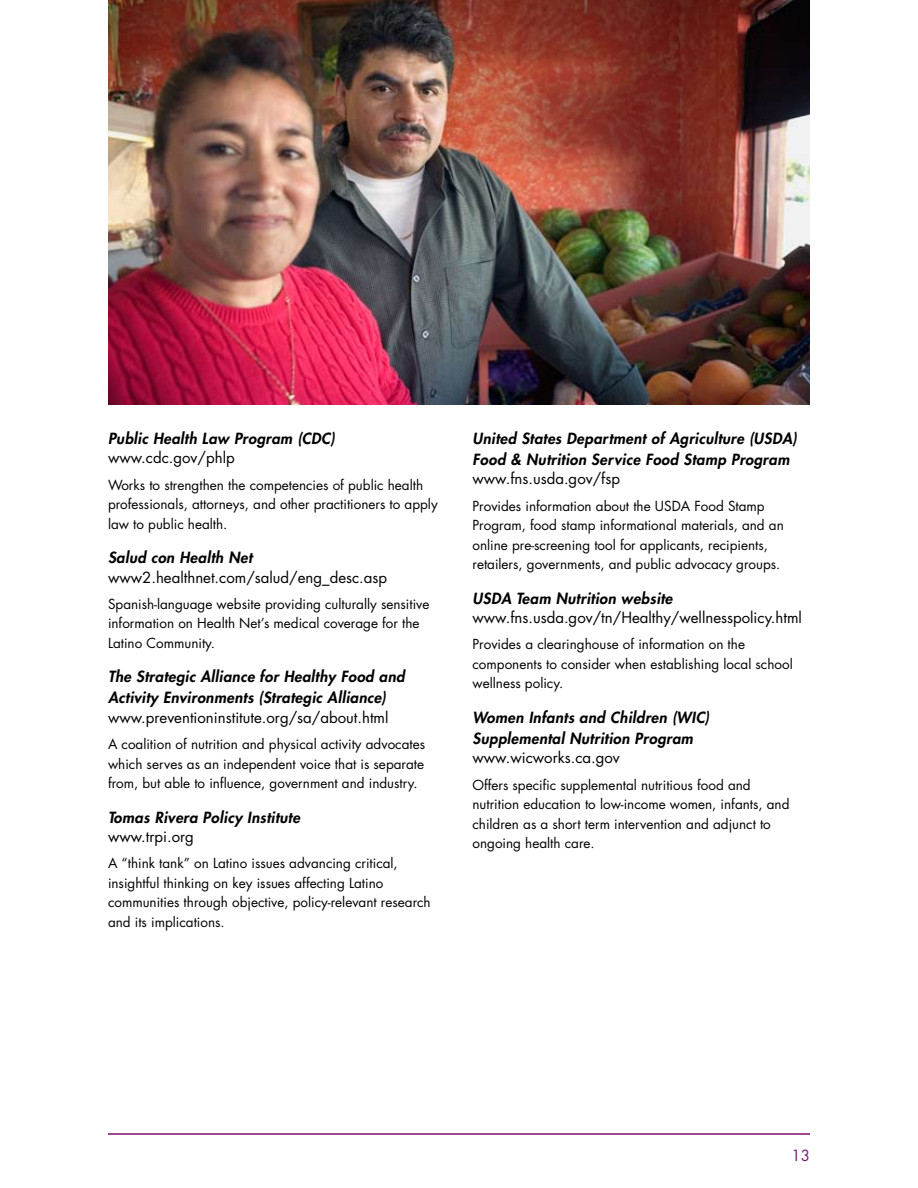
<style>
.page{position:relative;width:918px;height:1188px;background:#fff}
.page>*{position:absolute;margin:0;border:0;box-sizing:border-box;transform-origin:0 0}
.t1{font:italic 800 15px/21px "Futura";letter-spacing:.025em;color:#000}
.t2{font:15px "Futura";color:#000}
.t3{font:15px "Futura";color:#741776}
.t4{font:13.5px/19.5px "Futura";color:#000}
</style>
<div class="page">
<hr style="left:108px;top:1133px;width:702px;height:2px;background:#7e0c6e">
<img style="left:108px;top:0;width:702px;height:405px">
<p class="t1" style="left:108px;top:428px;width:228px">Public Health Law Program (CDC)</p>
<p class="t2" style="left:108px;top:448px;width:128px">www.cdc.gov/phlp</p>
<p class="t4" style="left:108px;top:475px;width:331px">Works to strengthen the competencies of public health professionals, attorneys, and other practitioners to apply law to public health.</p>
<p class="t1" style="left:108px;top:547px;width:147px">Salud con Health Net</p>
<p class="t2" style="left:108px;top:567px;width:281px">www2.healthnet.com/salud/eng_desc.asp</p>
<p class="t4" style="left:108px;top:594px;width:323px">Spanish-language website providing culturally sensitive information on Health Net’s medical coverage for the<br>Latino Community.</p>
<p class="t1" style="left:108px;top:666px;width:298px">The Strategic Alliance for Healthy Food and<br>Activity Environments (Strategic Alliance)</p>
<p class="t2" style="left:108px;top:707px;width:282px">www.preventioninstitute.org/sa/about.html</p>
<p class="t4" style="left:108px;top:734px;width:319px;text-align:justify">A coalition of nutrition and physical activity advocates which serves as an independent voice that is separate from, but able to influence, government and industry.</p>
<p class="t1" style="left:108px;top:806px;width:193px">Tomas Rivera Policy Institute</p>
<p class="t2" style="left:108px;top:826px;width:87px">www.trpi.org</p>
<p class="t4" style="left:108px;top:854px;width:324px">A “think tank” on Latino issues advancing critical, insightful thinking on key issues affecting Latino communities through objective, policy-relevant research and its implications.</p>
<p class="t1" style="left:472px;top:428px;width:326px">United States Department of Agriculture (USDA)<br>Food &amp; Nutrition Service Food Stamp Program</p>
<p class="t2" style="left:472px;top:469px;width:149px">www.fns.usda.gov/fsp</p>
<p class="t4" style="left:472px;top:496px;width:313px">Provides information about the USDA Food Stamp Program, food stamp informational materials, and an online pre-screening tool for applicants, recipients, retailers, governments, and public advocacy groups.</p>
<p class="t1" style="left:472px;top:587px;width:202px">USDA Team Nutrition website</p>
<p class="t2" style="left:472px;top:607px;width:331px">www.fns.usda.gov/tn/Healthy/wellnesspolicy.html</p>
<p class="t4" style="left:472px;top:635px;width:322px">Provides a clearinghouse of information on the components to consider when establishing local school wellness policy.</p>
<p class="t1" style="left:472px;top:707px;width:238px">Women Infants and Children (WIC)<br>Supplemental Nutrition Program</p>
<p class="t2" style="left:472px;top:748px;width:149px">www.wicworks.ca.gov</p>
<p class="t4" style="left:472px;top:775px;width:319px">Offers specific supplemental nutritious food and nutrition education to low-income women, infants, and children as a short term intervention and adjunct to ongoing health care.</p>
<p class="t3" style="left:792px;top:1145px;width:20px">1 3</p>
</div>
